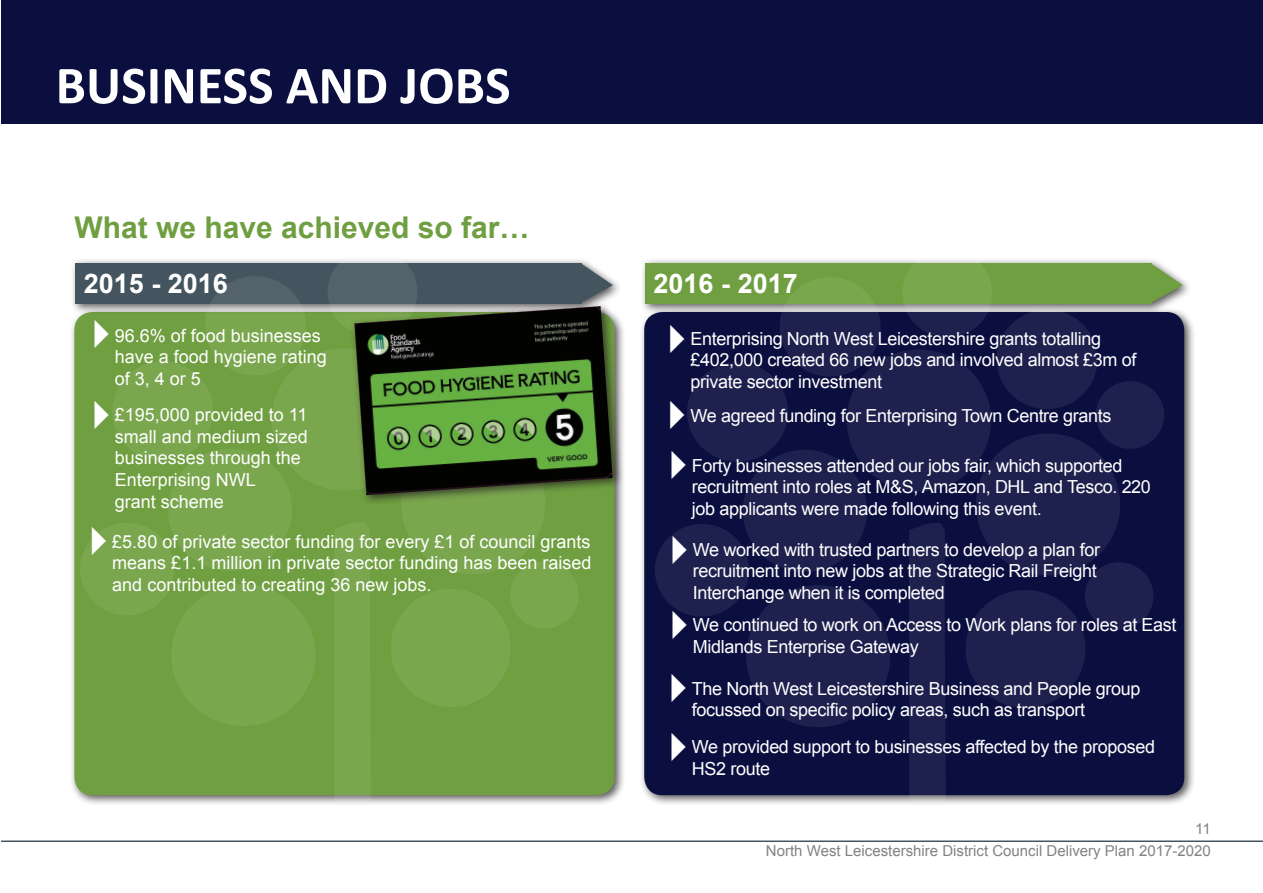
<style>
.page{position:relative;width:1263px;height:893px;background:#fff}
.page>*{position:absolute;margin:0;border:0;box-sizing:border-box;transform-origin:0 0}
.t1{font:700 54px "Calibri";color:#fff}
.t2{font:700 30px "Arial";color:#6f9f40}
.t3{font:700 27px "Arial";color:#fff}
.t4{font:18px/21.6px "Arial";letter-spacing:-.02em;color:#fff}
.t5{font:18px/21.6px "Arial";color:#fff}
.t6{font:15px "Arial";color:#808285}
</style>
<div class="page">
<div style="left:1px;top:0;width:1262px;height:123px;background:#0b0f40"></div>
<div style="left:640px;top:258px;width:553px;height:56px;background:#231f20;opacity:.75"></div>
<div style="left:645px;top:263px;width:506px;height:40px;background:#6f9f40"></div>
<svg style="left:1151px;top:263px;width:32px;height:40px"></svg>
<div style="left:69px;top:307px;width:556px;height:499px;background:#231f20;opacity:.75"></div>
<div style="left:74px;top:312px;width:540px;height:483px;background:#6f9f40;border-radius:18px"></div>
<div style="left:639px;top:307px;width:556px;height:499px;background:#231f20;opacity:.75"></div>
<div style="left:644px;top:312px;width:540px;height:483px;background:#0b0f40;border-radius:18px"></div>
<div style="left:70px;top:258px;width:553px;height:56px;background:#231f20;opacity:.75"></div>
<div style="left:75px;top:263px;width:506px;height:40px;background:#45555f"></div>
<svg style="left:581px;top:263px;width:32px;height:38px"></svg>
<div style="left:171px;top:584px;width:145px;height:142px;background:#7aa64e;border-radius:50%"></div>
<div style="left:168px;top:449px;width:124px;height:122px;background:#7aa64e;border-radius:50%"></div>
<div style="left:272px;top:348px;width:144px;height:142px;background:#7aa64e;border-radius:50%"></div>
<div style="left:391px;top:589px;width:120px;height:118px;background:#7aa64e;border-radius:50%"></div>
<svg style="left:328px;top:248px;width:89px;height:88px;fill:#53626b"></svg>
<div style="left:80px;top:523px;width:94px;height:92px;background:#7aa64e;border-radius:50%"></div>
<div style="left:401px;top:432px;width:144px;height:142px;background:#7aa64e;border-radius:50%"></div>
<svg style="left:205px;top:276px;width:101px;height:99px;fill:#7aa64e"></svg>
<div style="left:510px;top:561px;width:69px;height:68px;background:#7aa64e;border-radius:50%"></div>
<svg style="left:292px;top:522px;width:120px;height:284px"></svg>
<div style="left:112px;top:361px;width:101px;height:100px;background:#7aa64e;border-radius:50%"></div>
<div style="left:746px;top:585px;width:144px;height:142px;background:#1e214e;border-radius:50%"></div>
<div style="left:743px;top:450px;width:124px;height:122px;background:#1e214e;border-radius:50%"></div>
<div style="left:847px;top:349px;width:144px;height:143px;background:#1e214e;border-radius:50%"></div>
<div style="left:965px;top:590px;width:120px;height:118px;background:#1e214e;border-radius:50%"></div>
<div style="left:996px;top:310px;width:101px;height:99px;background:#1e214e;border-radius:50%"></div>
<svg style="left:902px;top:249px;width:90px;height:88px;fill:#7aa64e"></svg>
<div style="left:655px;top:524px;width:94px;height:93px;background:#1e214e;border-radius:50%"></div>
<div style="left:976px;top:433px;width:144px;height:142px;background:#1e214e;border-radius:50%"></div>
<svg style="left:780px;top:277px;width:101px;height:100px;fill:#1e214e"></svg>
<div style="left:1085px;top:562px;width:68px;height:68px;background:#1e214e;border-radius:50%"></div>
<div style="left:1096px;top:381px;width:68px;height:68px;background:#1e214e;border-radius:50%"></div>
<svg style="left:867px;top:523px;width:120px;height:283px"></svg>
<div style="left:687px;top:362px;width:101px;height:100px;background:#1e214e;border-radius:50%"></div>
<hr style="left:1px;top:840px;width:1262px;height:2px;background:#45555f">
<div style="left:350px;top:301px;width:273px;height:205px;background:#231f20;opacity:.75"></div>
<img style="left:354px;top:306px;width:259px;height:189px">
<p class="t1" style="left:56px;top:51px;width:456px">BUSINESS AND JOBS</p>
<p class="t2" style="left:74px;top:207px;width:457px">What we have achieved so far…</p>
<p class="t3" style="left:84px;top:265px;width:146px">2015 - 2016</p>
<p class="t3" style="left:654px;top:265px;width:146px">2016 - 2017</p>
<p class="t5" style="left:115px;top:325px;width:208px">96.6% of food businesses</p>
<p class="t5" style="left:115px;top:347px;width:214px">have a food hygiene rating of 3, 4 or 5</p>
<p class="t5" style="left:115px;top:404px;width:194px">£195,000 provided to 11</p>
<p class="t5" style="left:115px;top:426px;width:195px">small and medium sized</p>
<p class="t5" style="left:115px;top:447px;width:188px">businesses through the</p>
<p class="t5" style="left:115px;top:469px;width:143px">Enterprising NWL grant scheme</p>
<p class="t4" style="left:112px;top:531px;width:481px;text-align:justify">£5.80 of private sector funding for every £1 of council grants means £1.1 million in private sector funding has been raised and contributed to creating 36 new jobs.</p>
<p class="t4" style="left:691px;top:328px;width:447px">Enterprising North West Leicestershire grants totalling £402,000 created 66 new jobs and involved almost £3m of private sector investment</p>
<p class="t4" style="left:691px;top:405px;width:422px">We agreed funding for Enterprising Town Centre grants</p>
<p class="t4" style="left:692px;top:455px;width:461px">Forty businesses attended our jobs fair, which supported recruitment into roles at M&amp;S, Amazon, DHL and Tesco. 220 job applicants were made following this event.</p>
<p class="t4" style="left:693px;top:539px;width:409px">We worked with trusted partners to develop a plan for recruitment into new jobs at the Strategic Rail Freight<br>Interchange when it is completed</p>
<p class="t4" style="left:693px;top:614px;width:485px">We continued to work on Access to Work plans for roles at East</p>
<p class="t4" style="left:693px;top:636px;width:227px">Midlands Enterprise Gateway</p>
<p class="t4" style="left:692px;top:678px;width:450px">The North West Leicestershire Business and People group</p>
<p class="t4" style="left:692px;top:699px;width:395px">focussed on specific policy areas, such as transport</p>
<p class="t4" style="left:692px;top:736px;width:465px">We provided support to businesses affected by the proposed</p>
<p class="t4" style="left:692px;top:758px;width:80px">HS2 route</p>
<p class="t6" style="left:1195px;top:819px;width:17px">11</p>
<p class="t6" style="left:766px;top:841px;width:446px">North West Leicestershire District Council Delivery Plan 2017-2020</p>
</div>
